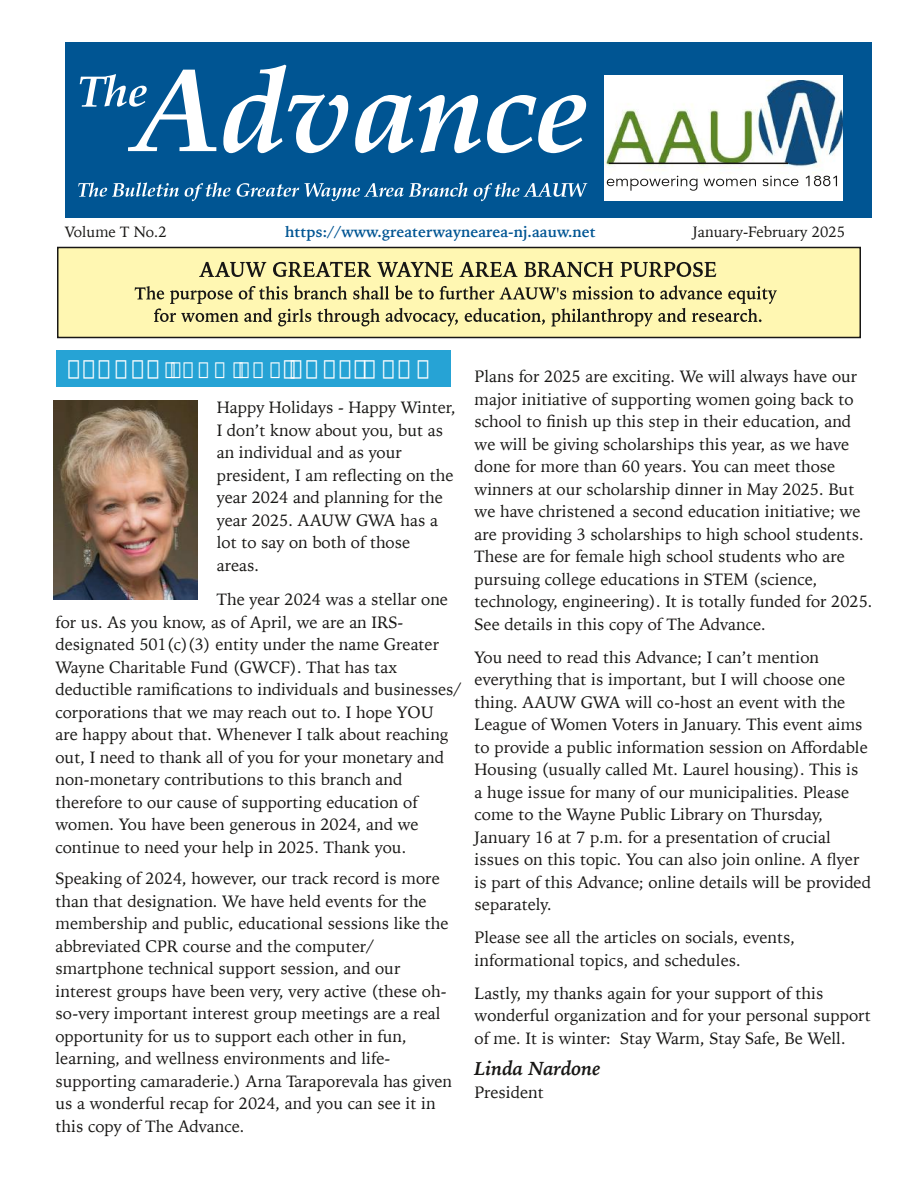
<style>
.page{position:relative;width:918px;height:1188px;background:#fff}
.page>*{position:absolute;margin:0;border:0;box-sizing:border-box;transform-origin:0 0}
.t1{font:900 21px "Iowan Old Style";color:#fff}
.t2{font:italic 700 19.5px "Iowan Old Style";color:#181715}
.t3{font:16.5px/22.5px "Iowan Old Style";color:#181715}
.t4{font:700 15px "Iowan Old Style";color:#005593}
.t5{font:15px "Iowan Old Style";color:#181715}
.s1{font-size:18px}
</style>
<div class="page">
<div style="left:56px;top:351px;width:395px;height:36px;background:#26a3d5"></div>
<div style="left:58px;top:247px;width:802px;height:90px;background:#fff7b2"></div>
<div style="left:57px;top:247px;width:804px;height:91px;border:2px solid #181715"></div>
<svg style="left:199px;top:262px;width:67px;height:15px"></svg>
<svg style="left:273px;top:262px;width:98px;height:15px"></svg>
<svg style="left:377px;top:262px;width:76px;height:15px"></svg>
<svg style="left:459px;top:262px;width:58px;height:15px"></svg>
<svg style="left:524px;top:262px;width:89px;height:15px"></svg>
<svg style="left:620px;top:262px;width:96px;height:15px"></svg>
<svg style="left:135px;top:285px;width:642px;height:41px"></svg>
<img style="left:54px;top:400px;width:143px;height:199px">
<div style="left:65px;top:42px;width:806px;height:175px;background:#005593"></div>
<div style="left:604px;top:75px;width:238px;height:119px;background:#fff"></div>
<svg style="left:80px;top:70px;width:136px;height:81px"></svg>
<svg style="left:223px;top:65px;width:125px;height:88px"></svg>
<svg style="left:355px;top:95px;width:58px;height:58px"></svg>
<svg style="left:419px;top:95px;width:62px;height:58px"></svg>
<svg style="left:487px;top:95px;width:99px;height:58px"></svg>
<svg style="left:78px;top:182px;width:101px;height:15px"></svg>
<svg style="left:185px;top:182px;width:46px;height:19px"></svg>
<svg style="left:237px;top:182px;width:231px;height:19px"></svg>
<svg style="left:474px;top:182px;width:113px;height:19px"></svg>
<div style="left:604px;top:81px;width:238px;height:119px;background:#fff"></div>
<img style="left:604px;top:81px;width:238px;height:102px">
<svg style="left:607px;top:170px;width:90px;height:21px"></svg>
<svg style="left:704px;top:173px;width:52px;height:13px"></svg>
<svg style="left:763px;top:170px;width:35px;height:16px"></svg>
<svg style="left:806px;top:170px;width:31px;height:16px"></svg>
<hr style="left:609px;top:163px;width:179px;height:1px;background:#181715">
<p class="t5" style="left:65px;top:221px;width:103px">Volume T No.2</p>
<p class="t4" style="left:285px;top:221px;width:312px">https://www.greaterwaynearea-nj.aauw.net</p>
<p class="t5" style="left:693px;top:221px;width:154px">January-February 2025</p>
<p class="t1" style="left:67px;top:353px;width:367px">LETTER <span class="s1">FROM THE</span> PRESIDENT</p>
<p class="t3" style="left:217px;top:396px;width:240px">Happy Holidays - Happy Winter,<br>I don’t know about you, but as an individual and as your president, I am reflecting on the year 2024 and planning for the year 2025. AAUW GWA has a lot to say on both of those areas.</p>
<p class="t3" style="left:55px;top:588px;width:407px;text-indent:161px">The year 2024 was a stellar one for us. As you know, as of April, we are an IRS&shy;designated 501(c)(3) entity under the name Greater Wayne Charitable Fund (GWCF). That has tax deductible ramifications to individuals and businesses/ corporations that we may reach out to. I hope YOU<br>are happy about that. Whenever I talk about reaching out, I need to thank all of you for your monetary and non-monetary contributions to this branch and therefore to our cause of supporting education of women. You have been generous in 2024, and we continue to need your help in 2025. Thank you.</p>
<p class="t3" style="left:55px;top:867px;width:398px">Speaking of 2024, however, our track record is more than that designation. We have held events for the membership and public, educational sessions like the abbreviated CPR course and the computer/ smartphone technical support session, and our interest groups have been very, very active (these oh&shy;so-very important interest group meetings are a real opportunity for us to support each other in fun, learning, and wellness environments and life&shy;supporting camaraderie.) Arna Taraporevala has given us a wonderful recap for 2024, and you can see it in this copy of The Advance.</p>
<p class="t3" style="left:475px;top:365px;width:399px">Plans for 2025 are exciting. We will always have our major initiative of supporting women going back to school to finish up this step in their education, and we will be giving scholarships this year, as we have done for more than 60 years. You can meet those winners at our scholarship dinner in May 2025. But we have christened a second education initiative; we are providing 3 scholarships to high school students.<br>These are for female high school students who are pursuing college educations in STEM (science, technology, engineering). It is totally funded for 2025.<br>See details in this copy of The Advance.</p>
<p class="t3" style="left:475px;top:646px;width:398px">You need to read this Advance; I can’t mention everything that is important, but I will choose one thing. AAUW GWA will co-host an event with the League of Women Voters in January. This event aims to provide a public information session on Affordable Housing (usually called Mt. Laurel housing). This is<br>a huge issue for many of our municipalities. Please come to the Wayne Public Library on Thursday, January 16 at 7 p.m. for a presentation of crucial issues on this topic. You can also join online. A flyer is part of this Advance; online details will be provided separately.</p>
<p class="t3" style="left:475px;top:926px;width:322px">Please see all the articles on socials, events, informational topics, and schedules.</p>
<p class="t3" style="left:475px;top:982px;width:398px">Lastly, my thanks again for your support of this wonderful organization and for your personal support of me. It is winter: Stay Warm, Stay Safe, Be Well.</p>
<p class="t2" style="left:475px;top:1055px;width:127px">Linda Nardone</p>
<p class="t3" style="left:475px;top:1081px;width:71px">President</p>
</div>
